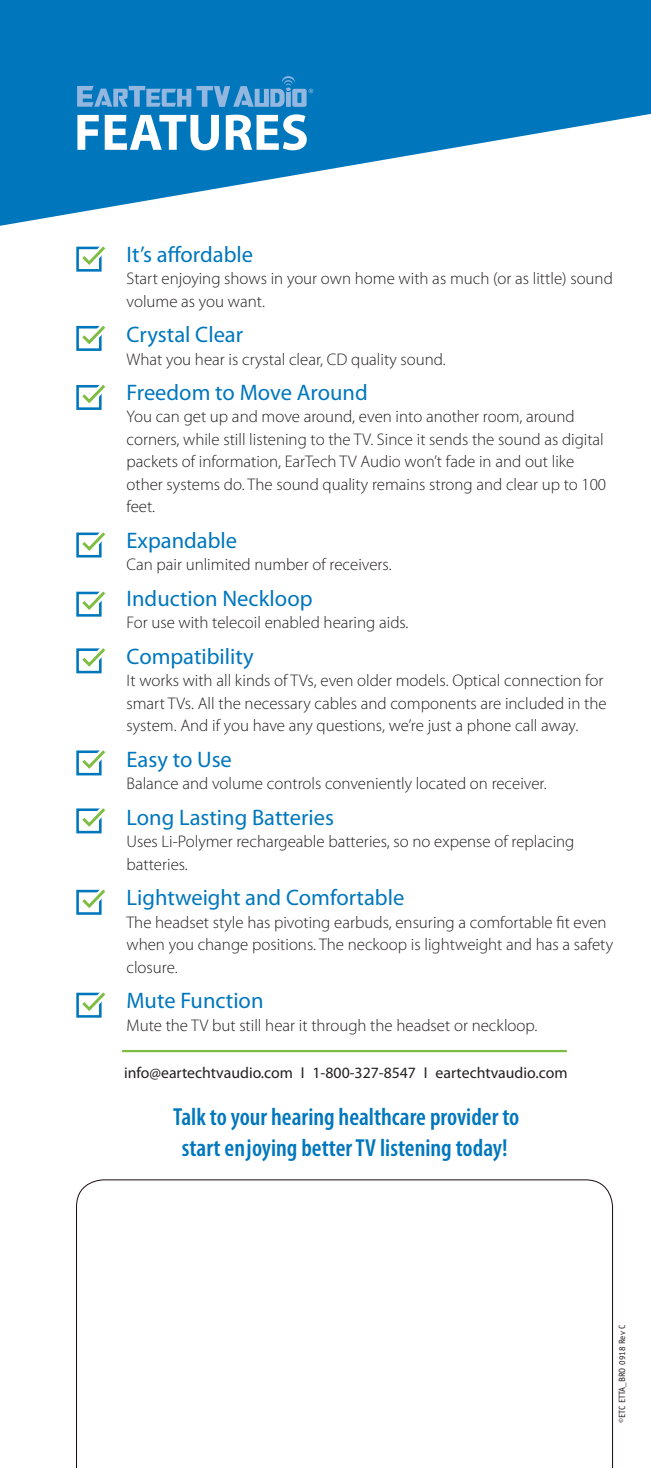
<style>
.page{position:relative;width:651px;height:1468px;background:#fff}
.page>*{position:absolute;margin:0;border:0;box-sizing:border-box;transform-origin:0 0}
.t1{font:700 51.75px "Myriad Pro";color:#fff}
.t2{font:600 condensed 24.75px/31.5px "Myriad Pro";color:#0077bd;text-align:center}
.t3{font:22.5px "Myriad Pro";color:#0077bd}
.t4{font:300 16.88px/22.5px "Myriad Pro";color:#231f20}
.t5{font:15.75px "Myriad Pro";color:#231f20}
.t6{font:9px "Officina Sans";color:#231f20}
</style>
<div class="page">
<svg style="left:0;top:0;width:650px;height:226px;fill:#0077bd"></svg>
<svg style="left:76px;top:246px;width:30px;height:26px"></svg>
<svg style="left:76px;top:325px;width:30px;height:26px"></svg>
<svg style="left:76px;top:384px;width:30px;height:26px"></svg>
<svg style="left:76px;top:532px;width:30px;height:26px"></svg>
<svg style="left:76px;top:591px;width:30px;height:26px"></svg>
<svg style="left:76px;top:648px;width:30px;height:26px"></svg>
<svg style="left:76px;top:750px;width:30px;height:26px"></svg>
<svg style="left:76px;top:808px;width:30px;height:26px"></svg>
<svg style="left:76px;top:889px;width:30px;height:26px"></svg>
<svg style="left:76px;top:992px;width:30px;height:26px"></svg>
<svg style="left:76px;top:1179px;width:536px;height:289px"></svg>
<hr style="left:123px;top:1050px;width:442px;height:2px;background:#7dbd41">
<svg style="left:77px;top:76px;width:236px;height:31px;background:#358ec9"></svg>
<h1 class="t1" style="left:74px;top:103px;width:236px">FEATURES</h1>
<h3 class="t3" style="left:126px;top:242px;width:128px">It’s affordable</h3>
<p class="t4" style="left:126px;top:267px;width:487px">Start enjoying shows in your own home with as much (or as little) sound volume as you want.</p>
<h3 class="t3" style="left:126px;top:322px;width:118px">Crystal Clear</h3>
<p class="t4" style="left:126px;top:348px;width:320px">What you hear is crystal clear, CD quality sound.</p>
<h3 class="t3" style="left:126px;top:380px;width:242px">Freedom to Move Around</h3>
<p class="t4" style="left:126px;top:406px;width:481px">You can get up and move around, even into another room, around corners, while still listening to the TV. Since it sends the sound as digital packets of information, EarTech TV Audio won’t fade in and out like other systems do. The sound quality remains strong and clear up to 100 feet.</p>
<h3 class="t3" style="left:126px;top:528px;width:112px">Expandable</h3>
<p class="t4" style="left:126px;top:554px;width:266px">Can pair unlimited number of receivers.</p>
<h3 class="t3" style="left:126px;top:586px;width:187px">Induction Neckloop</h3>
<p class="t4" style="left:126px;top:612px;width:283px">For use with telecoil enabled hearing aids.</p>
<h3 class="t3" style="left:126px;top:644px;width:129px">Compatibility</h3>
<p class="t4" style="left:126px;top:670px;width:481px">It works with all kinds of TVs, even older models. Optical connection for smart TVs. All the necessary cables and components are included in the system. And if you have any questions, we’re just a phone call away.</p>
<h3 class="t3" style="left:126px;top:747px;width:107px">Easy to Use</h3>
<p class="t4" style="left:126px;top:773px;width:421px">Balance and volume controls conveniently located on receiver.</p>
<h3 class="t3" style="left:126px;top:805px;width:209px">Long Lasting Batteries</h3>
<p class="t4" style="left:126px;top:831px;width:449px">Uses Li-Polymer rechargeable batteries, so no expense of replacing batteries.</p>
<h3 class="t3" style="left:126px;top:885px;width:279px">Lightweight and Comfortable</h3>
<p class="t4" style="left:126px;top:911px;width:488px">The headset style has pivoting earbuds, ensuring a comfortable fit even when you change positions. The neckoop is lightweight and has a safety closure.</p>
<h3 class="t3" style="left:126px;top:988px;width:138px">Mute Function</h3>
<p class="t4" style="left:126px;top:1014px;width:412px">Mute the TV but still hear it through the headset or neckloop.</p>
<p class="t5" style="left:124px;top:1064px;width:444px">info@eartechtvaudio.com I 1-800-327-8547 I eartechtvaudio.com</p>
<h2 class="t2" style="left:173px;top:1100px;width:347px">Talk to your hearing healthcare provider to start enjoying better TV listening today!</h2>
<p class="t6" style="left:616px;top:1423px;width:100px;rotate:-90deg">©ETC ETTA_BRO 0918 Rev C</p>
</div>
